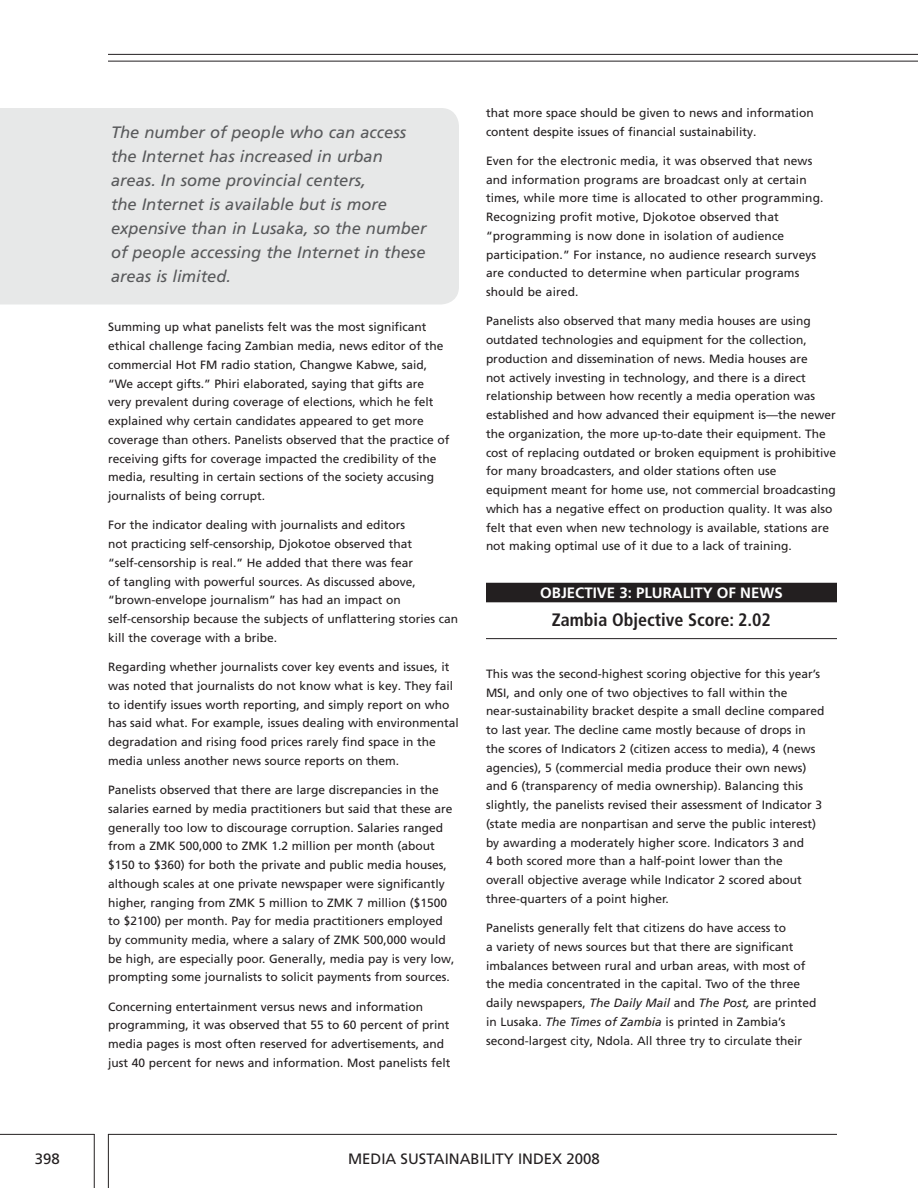
<style>
.page{position:relative;width:918px;height:1188px;background:#fff}
.page>*{position:absolute;margin:0;border:0;box-sizing:border-box;transform-origin:0 0}
.t1{font:700 condensed 18px "Frutiger";color:#231f20}
.t2{font:italic 16.5px/24px "Frutiger LT Pro";color:#58595b}
.t3{font:15px "Frutiger LT Pro";color:#231f20}
.t4{font:700 15px "Frutiger LT Pro";color:#fff}
.t5{font:12px/18.8px "Frutiger LT Pro";color:#231f20}
.s1{font-style:italic}
</style>
<div class="page">
<hr style="left:108px;top:1134px;width:729px;height:1px;background:#231f20">
<hr style="left:0;top:1134px;width:94px;height:1px;background:#231f20">
<hr style="left:94px;top:1134px;width:1px;height:54px;background:#231f20">
<hr style="left:108px;top:1134px;width:1px;height:54px;background:#231f20">
<hr style="left:108px;top:61px;width:810px;height:1px;background:#231f20">
<hr style="left:108px;top:54px;width:810px;height:1px;background:#231f20">
<div style="left:486px;top:583px;width:351px;height:15px;background:#231f20"></div>
<div style="left:486px;top:597px;width:351px;height:5px;background:#231f20"></div>
<hr style="left:486px;top:638px;width:351px;height:1px;background:#231f20">
<div style="left:0;top:108px;width:459px;height:196px;background:#e7e8e8"></div>
<p class="t2" style="left:111px;top:121px;width:317px">The number of people who can access the Internet has increased in urban areas. In some provincial centers,<br>the Internet is available but is more expensive than in Lusaka, so the number of people accessing the Internet in these areas is limited.</p>
<p class="t5" style="left:108px;top:318px;width:343px">Summing up what panelists felt was the most significant ethical challenge facing Zambian media, news editor of the commercial Hot FM radio station, Changwe Kabwe, said, “We accept gifts.” Phiri elaborated, saying that gifts are very prevalent during coverage of elections, which he felt explained why certain candidates appeared to get more coverage than others. Panelists observed that the practice of receiving gifts for coverage impacted the credibility of the media, resulting in certain sections of the society accusing journalists of being corrupt.</p>
<p class="t5" style="left:108px;top:516px;width:352px">For the indicator dealing with journalists and editors<br>not practicing self-censorship, Djokotoe observed that “self-censorship is real.” He added that there was fear<br>of tangling with powerful sources. As discussed above, “brown-envelope journalism” has had an impact on self-censorship because the subjects of unflattering stories can kill the coverage with a bribe.</p>
<p class="t5" style="left:108px;top:658px;width:352px">Regarding whether journalists cover key events and issues, it was noted that journalists do not know what is key. They fail to identify issues worth reporting, and simply report on who has said what. For example, issues dealing with environmental degradation and rising food prices rarely find space in the media unless another news source reports on them.</p>
<p class="t5" style="left:108px;top:781px;width:348px">Panelists observed that there are large discrepancies in the salaries earned by media practitioners but said that these are generally too low to discourage corruption. Salaries ranged from a ZMK 500,000 to ZMK 1.2 million per month (about $150 to $360) for both the private and public media houses, although scales at one private newspaper were significantly higher, ranging from ZMK 5 million to ZMK 7 million ($1500 to $2100) per month. Pay for media practitioners employed by community media, where a salary of ZMK 500,000 would be high, are especially poor. Generally, media pay is very low, prompting some journalists to solicit payments from sources.</p>
<p class="t5" style="left:108px;top:997px;width:344px">Concerning entertainment versus news and information programming, it was observed that 55 to 60 percent of print media pages is most often reserved for advertisements, and just 40 percent for news and information. Most panelists felt</p>
<p class="t5" style="left:486px;top:104px;width:329px">that more space should be given to news and information content despite issues of financial sustainability.</p>
<p class="t5" style="left:486px;top:152px;width:339px">Even for the electronic media, it was observed that news and information programs are broadcast only at certain times, while more time is allocated to other programming.<br>Recognizing profit motive, Djokotoe observed that “programming is now done in isolation of audience participation.” For instance, no audience research surveys are conducted to determine when particular programs should be aired.</p>
<p class="t5" style="left:486px;top:312px;width:352px">Panelists also observed that many media houses are using outdated technologies and equipment for the collection, production and dissemination of news. Media houses are<br>not actively investing in technology, and there is a direct relationship between how recently a media operation was established and how advanced their equipment is—the newer the organization, the more up-to-date their equipment. The cost of replacing outdated or broken equipment is prohibitive for many broadcasters, and older stations often use equipment meant for home use, not commercial broadcasting which has a negative effect on production quality. It was also felt that even when new technology is available, stations are not making optimal use of it due to a lack of training.</p>
<p class="t4" style="left:540px;top:584px;width:21px">OBJECTIVE</p>
<p class="t4" style="left:619px;top:584px;width:35px">3: PLURALITY</p>
<p class="t4" style="left:717px;top:584px;width:46px">OF NEWS</p>
<h1 class="t1" style="left:552px;top:609px;width:221px">Zambia Objective Score: 2.02</h1>
<p class="t5" style="left:486px;top:665px;width:340px">This was the second-highest scoring objective for this year’s MSI, and only one of two objectives to fall within the near-sustainability bracket despite a small decline compared to last year. The decline came mostly because of drops in the scores of Indicators 2 (citizen access to media), 4 (news agencies), 5 (commercial media produce their own news) and 6 (transparency of media ownership). Balancing this slightly, the panelists revised their assessment of Indicator 3 (state media are nonpartisan and serve the public interest) by awarding a moderately higher score. Indicators 3 and<br>4 both scored more than a half-point lower than the<br>overall objective average while Indicator 2 scored about three-quarters of a point higher.</p>
<p class="t5" style="left:486px;top:919px;width:332px">Panelists generally felt that citizens do have access to<br>a variety of news sources but that there are significant imbalances between rural and urban areas, with most of the media concentrated in the capital. Two of the three daily newspapers, <span class="s1">The Daily Mail</span> and <span class="s1">The Post,</span> are printed in Lusaka. <span class="s1">The Times of Zambia</span> is printed in Zambia’s second-largest city, Ndola. All three try to circulate their</p>
<p class="t3" style="left:35px;top:1150px;width:27px">398</p>
<p class="t3" style="left:348px;top:1150px;width:253px">MEDIA SUSTAINABILITY INDEX 2008</p>
</div>
